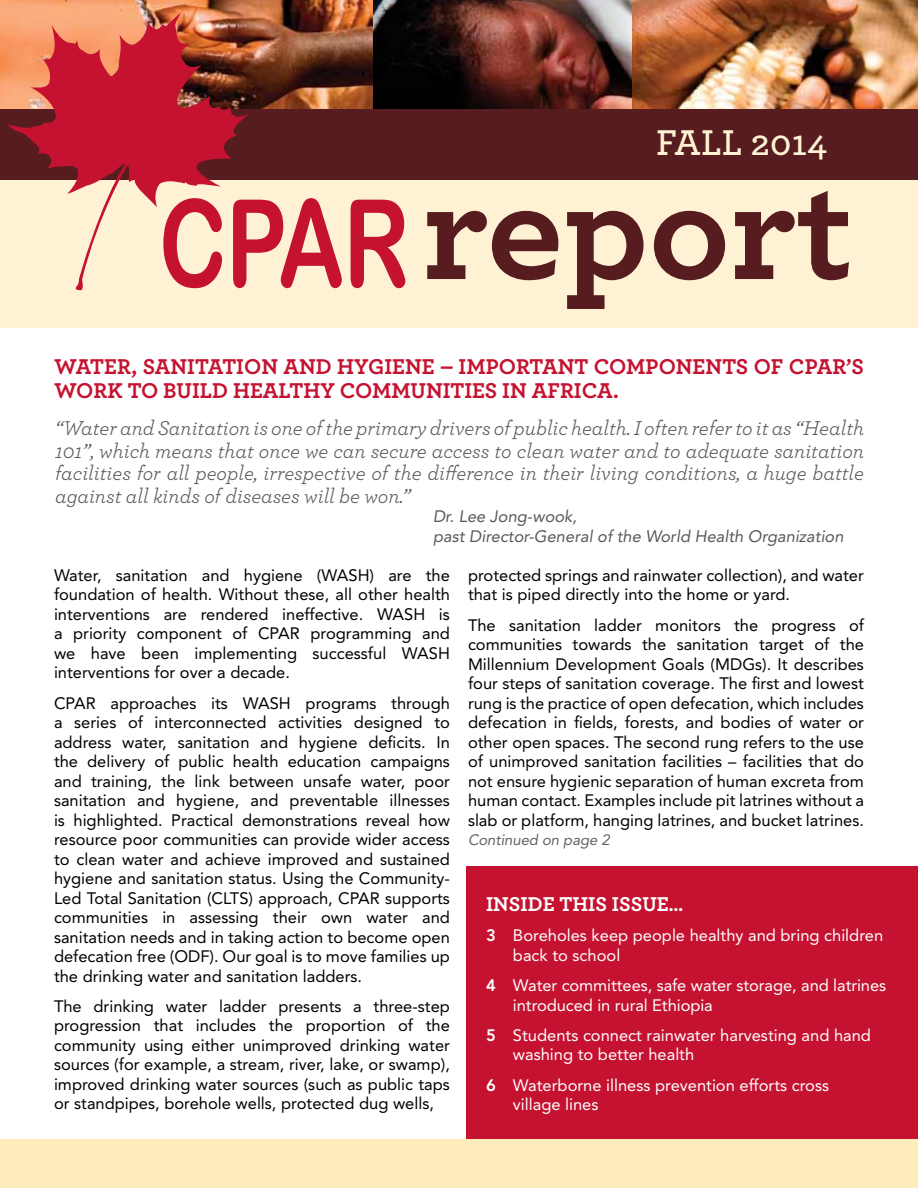
<style>
.page{position:relative;width:918px;height:1188px;background:#fff}
.page>*{position:absolute;margin:0;border:0;box-sizing:border-box;transform-origin:0 0}
.t1{font:600 37.65px "Archer";color:#fff2d4}
.t2{font:700 22.5px/24px "Archer";color:#c41230}
.t3{font:italic 21px/22.5px "Archer";color:#58595b;text-align:justify}
.t4{font:700 21px "Archer";color:#fff}
.t5{font:16.5px/19.5px "Avenir";color:#000;text-align:justify}
.t6{font:16.5px/19.5px "Avenir";color:#fff}
.t7{font:italic 16.5px/19.5px "Avenir";color:#58595b}
.t8{font:italic 15px "Avenir";letter-spacing:-.005em;color:#636466}
.s1{font-weight:800}
</style>
<div class="page">
<div style="left:466px;top:866px;width:452px;height:292px;background:#c41230"></div>
<div style="left:0;top:122px;width:918px;height:206px;background:#fff2d4"></div>
<img style="left:373px;top:0;width:260px;height:110px">
<img style="left:633px;top:0;width:285px;height:110px">
<img style="left:0;top:0;width:373px;height:110px">
<svg style="left:427px;top:211px;width:131px;height:69px"></svg>
<svg style="left:567px;top:211px;width:77px;height:98px"></svg>
<svg style="left:654px;top:211px;width:71px;height:69px"></svg>
<svg style="left:735px;top:191px;width:114px;height:89px"></svg>
<div style="left:0;top:110px;width:918px;height:70px;background:#571c1f"></div>
<svg style="left:7px;top:12px;width:243px;height:195px;fill:#c41230"></svg>
<svg style="left:74px;top:163px;width:54px;height:128px"></svg>
<svg style="left:163px;top:198px;width:59px;height:90px"></svg>
<svg style="left:233px;top:198px;width:109px;height:90px"></svg>
<svg style="left:351px;top:200px;width:54px;height:88px"></svg>
<div style="left:1px;top:1139px;width:917px;height:49px;background:#ffecbc"></div>
<h1 class="t1" style="left:656px;top:114px;width:173px">FALL 2014</h1>
<h2 class="t2" style="left:54px;top:353px;width:811px">WATER, SANITATION AND HYGIENE – IMPORTANT COMPONENTS OF CPAR’S<br>WORK TO BUILD HEALTHY COMMUNITIES IN AFRICA.</h2>
<p class="t3" style="left:55px;top:416px;width:811px">“Water and Sanitation is one of the primary drivers of public health. I often refer to it as “Health 101”, which means that once we can secure access to clean water and to adequate sanitation facilities for all people, irrespective of the difference in their living conditions, a huge battle against all kinds of diseases will be won.”</p>
<p class="t7" style="left:433px;top:507px;width:412px">Dr. Lee Jong-wook,<br>past Director-General of the World Health Organization</p>
<p class="t5" style="left:54px;top:565px;width:398px">Water, sanitation and hygiene (WASH) are the foundation of health. Without these, all other health interventions are rendered ineffective. WASH is a priority component of CPAR programming and we have been implementing successful WASH interventions for over a decade.</p>
<p class="t5" style="left:54px;top:693px;width:398px">CPAR approaches its WASH programs through a series of interconnected activities designed to address water, sanitation and hygiene deficits. In the delivery of public health education campaigns and training, the link between unsafe water, poor sanitation and hygiene, and preventable illnesses is highlighted. Practical demonstrations reveal how resource poor communities can provide wider access to clean water and achieve improved and sustained hygiene and sanitation status. Using the Community-Led Total Sanitation (CLTS) approach, CPAR supports communities in assessing their own water and sanitation needs and in taking action to become open defecation free (ODF). Our goal is to move families up the drinking water and sanitation ladders.</p>
<p class="t5" style="left:54px;top:997px;width:398px">The drinking water ladder presents a three-step progression that includes the proportion of the community using either unimproved drinking water sources (for example, a stream, river, lake, or swamp), improved drinking water sources (such as public taps or standpipes, borehole wells, protected dug wells,</p>
<p class="t5" style="left:468px;top:565px;width:397px">protected springs and rainwater collection), and water that is piped directly into the home or yard.</p>
<p class="t5" style="left:468px;top:615px;width:398px">The sanitation ladder monitors the progress of communities towards the sanitation target of the Millennium Development Goals (MDGs). It describes four steps of sanitation coverage. The first and lowest rung is the practice of open defecation, which includes defecation in fields, forests, and bodies of water or other open spaces. The second rung refers to the use of unimproved sanitation facilities – facilities that do not ensure hygienic separation of human excreta from human contact. Examples include pit latrines without a slab or platform, hanging latrines, and bucket latrines.</p>
<p class="t8" style="left:468px;top:831px;width:143px">Continued on page 2</p>
<p class="t4" style="left:486px;top:887px;width:199px">INSIDE THIS ISSUE…</p>
<p class="t6" style="left:513px;top:926px;width:372px;text-indent:-27px"><span class="s1">3</span> Boreholes keep people healthy and bring children back to school</p>
<p class="t6" style="left:513px;top:976px;width:375px;text-indent:-27px"><span class="s1">4</span> Water committees, safe water storage, and latrines introduced in rural Ethiopia</p>
<p class="t6" style="left:513px;top:1026px;width:360px;text-indent:-27px"><span class="s1">5</span> Students connect rainwater harvesting and hand washing to better health</p>
<p class="t6" style="left:513px;top:1075px;width:318px;text-indent:-27px"><span class="s1">6</span> Waterborne illness prevention efforts cross village lines</p>
</div>
